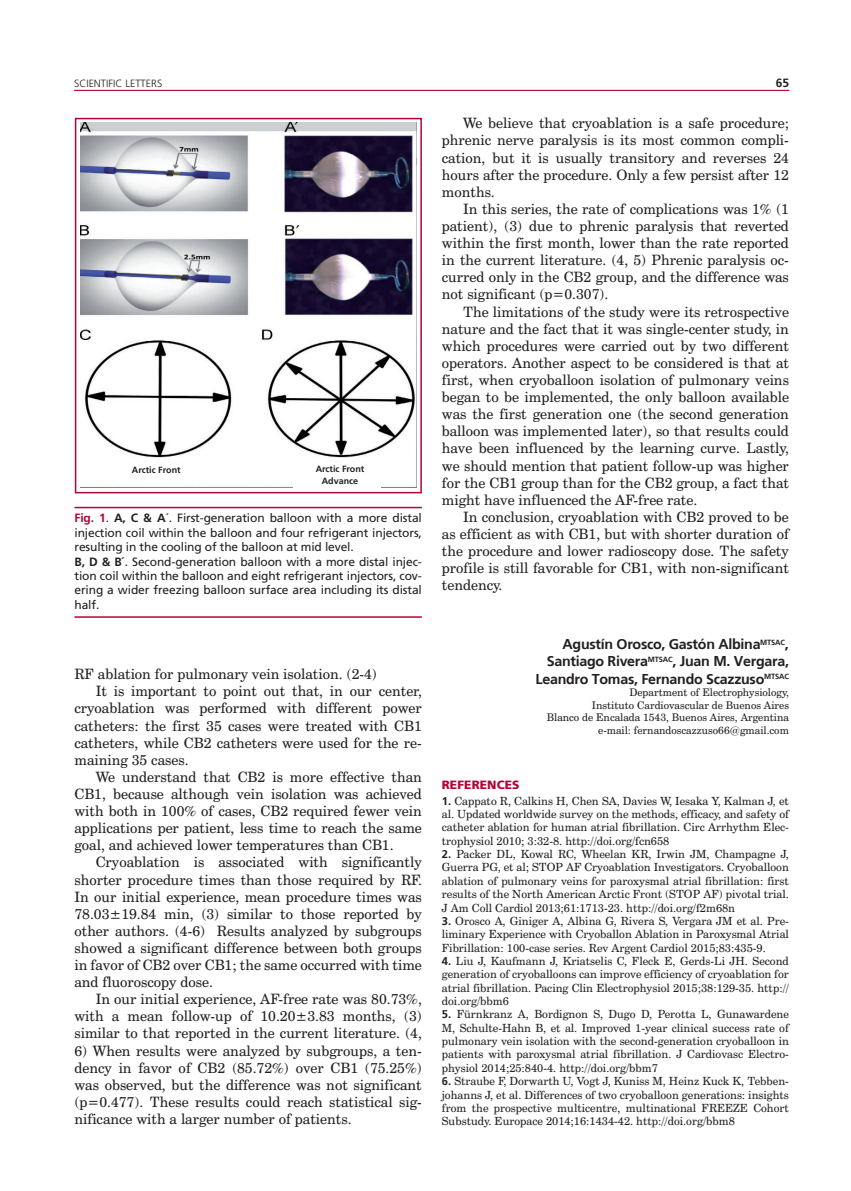
<style>
.page{position:relative;width:851px;height:1191px;background:#fff}
.page>*{position:absolute;margin:0;border:0;box-sizing:border-box;transform-origin:0 0}
.introduccion_y_resul{font:14.25px/17.1px "Century Schoolbook BT";color:#231f20;text-align:justify}
.introduccion_y_resul-2{font:700 14.25px "Frutiger";letter-spacing:-.02em;color:#231f20}
.t1{font:12px/14.4px "Frutiger LT Std";letter-spacing:-.01em;color:#231f20;text-align:justify}
.t2{font:12px "Frutiger Black B";letter-spacing:.01em;color:#b30437}
.t3{font:700 12px "Frutiger LT Std";color:#231f20}
.t4{font:11.25px/13.4px "Century Schoolbook BT";color:#231f20;text-align:justify}
.introduccion_y_resul-3{font:10.5px "Century Schoolbook BT";color:#231f20}
.t5{font:300 10.5px "Frutiger LT Std";color:#231f20}
.t6{font:700 9px "Frutiger LT Std";color:#231f20}
.s1{font-weight:700;color:#b30437}
.s2{font-family:"Frutiger";color:#b30437}
.s3{font-weight:700}
.s4{font-family:"Frutiger LT Std";font-weight:700}
</style>
<div class="page">
<hr style="left:74px;top:90px;width:715px;height:1px;background:#b30437">
<img style="left:80px;top:122px;width:336px;height:365px">
<div style="left:75px;top:118px;width:347px;height:375px;border:2px solid #b30437"></div>
<hr style="left:74px;top:616px;width:348px;height:2px;background:#b30437">
<hr style="left:74px;top:507px;width:348px;height:1px;background:#b30437">
<div style="left:118px;top:463px;width:76px;height:16px;background:#fff"></div>
<div style="left:293px;top:462px;width:88px;height:27px;background:#fff"></div>
<p class="t5" style="left:74px;top:77px;width:90px">SCIENTIFIC LETTERS</p>
<p class="t6" style="left:132px;top:464px;width:50px">Arctic Front</p>
<p class="t6" style="left:315px;top:464px;width:50px">Arctic Front</p>
<p class="t6" style="left:322px;top:476px;width:38px">Advance</p>
<p class="t1" style="left:74px;top:511px;width:349px"><span class="s1">Fig. 1</span><span class="s2">.</span> <span class="s3">A, C &amp; A</span>´. First-generation balloon with a more distal injection coil within the balloon and four refrigerant injectors, resulting in the cooling of the balloon at mid level.</p>
<p class="t1" style="left:74px;top:554px;width:349px"><span class="s3">B, D &amp; B´</span>. Second-generation balloon with a more distal injec&shy;tion coil within the balloon and eight refrigerant injectors, cov&shy;ering a wider freezing balloon surface area including its distal half.</p>
<p class="introduccion_y_resul" style="left:74px;top:665px;width:304px">RF ablation for pulmonary vein isolation. (2-4)</p>
<p class="introduccion_y_resul" style="left:74px;top:682px;width:349px;text-indent:21px">It is important to point out that, in our center, cryoablation was performed with different power catheters: the first 35 cases were treated with CB1 catheters, while CB2 catheters were used for the re&shy;maining 35 cases.</p>
<p class="introduccion_y_resul" style="left:74px;top:768px;width:349px;text-indent:21px">We understand that CB2 is more effective than CB1, because although vein isolation was achieved with both in 100% of cases, CB2 required fewer vein applications per patient, less time to reach the same goal, and achieved lower temperatures than CB1.</p>
<p class="introduccion_y_resul" style="left:74px;top:853px;width:349px;text-indent:21px">Cryoablation is associated with significantly shorter procedure times than those required by RF.<br>In our initial experience, mean procedure times was 78.03±19.84 min, (3) similar to those reported by other authors. (4-6) Results analyzed by subgroups showed a significant difference between both groups in favor of CB2 over CB1; the same occurred with time and fluoroscopy dose.</p>
<p class="introduccion_y_resul" style="left:74px;top:990px;width:349px;text-indent:21px">In our initial experience, AF-free rate was 80.73%, with a mean follow-up of 10.20±3.83 months, (3) similar to that reported in the current literature. (4,</p>
<p class="introduccion_y_resul" style="left:74px;top:1041px;width:349px">6) When results were analyzed by subgroups, a ten&shy;dency in favor of CB2 (85.72%) over CB1 (75.25%) was observed, but the difference was not significant (p=0.477). These results could reach statistical sig&shy;nificance with a larger number of patients.</p>
<p class="t3" style="left:775px;top:75px;width:15px">65</p>
<p class="introduccion_y_resul" style="left:442px;top:115px;width:348px;text-indent:21px">We believe that cryoablation is a safe procedure; phrenic nerve paralysis is its most common compli&shy;cation, but it is usually transitory and reverses 24 hours after the procedure. Only a few persist after 12 months.</p>
<p class="introduccion_y_resul" style="left:442px;top:200px;width:348px;text-indent:21px">In this series, the rate of complications was 1% (1 patient), (3) due to phrenic paralysis that reverted within the first month, lower than the rate reported in the current literature. (4, 5) Phrenic paralysis oc&shy;curred only in the CB2 group, and the difference was not significant (p=0.307).</p>
<p class="introduccion_y_resul" style="left:442px;top:303px;width:348px;text-indent:21px">The limitations of the study were its retrospective nature and the fact that it was single-center study, in which procedures were carried out by two different operators. Another aspect to be considered is that at first, when cryoballoon isolation of pulmonary veins began to be implemented, the only balloon available was the first generation one (the second generation balloon was implemented later), so that results could have been influenced by the learning curve. Lastly, we should mention that patient follow-up was higher for the CB1 group than for the CB2 group, a fact that might have influenced the AF-free rate.</p>
<p class="introduccion_y_resul" style="left:442px;top:508px;width:348px;text-indent:21px">In conclusion, cryoablation with CB2 proved to be as efficient as with CB1, but with shorter duration of the procedure and lower radioscopy dose. The safety profile is still favorable for CB1, with non-significant tendency.</p>
<p class="introduccion_y_resul-2" style="left:562px;top:636px;width:228px">Agustín Orosco, Gastón Albina<sup>MTSAC</sup>,</p>
<p class="introduccion_y_resul-2" style="left:546px;top:653px;width:244px">Santiago Rivera<sup>MTSAC</sup>, Juan M. Vergara,</p>
<p class="introduccion_y_resul-2" style="left:535px;top:670px;width:255px">Leandro Tomas, Fernando Scazzuso<sup>MTSAC</sup></p>
<p class="introduccion_y_resul-3" style="left:629px;top:686px;width:161px">Department of Electrophysiology,</p>
<p class="introduccion_y_resul-3" style="left:592px;top:698px;width:198px">Instituto Cardiovascular de Buenos Aires</p>
<p class="introduccion_y_resul-3" style="left:546px;top:711px;width:243px">Blanco de Encalada 1543, Buenos Aires, Argentina</p>
<p class="introduccion_y_resul-3" style="left:598px;top:724px;width:192px">e-mail: fernandoscazzuso66@gmail.com</p>
<p class="t2" style="left:442px;top:777px;width:79px">REFERENCES</p>
<p class="t4" style="left:442px;top:794px;width:348px"><span class="s4">1.</span> Cappato R, Calkins H, Chen SA, Davies W, Iesaka Y, Kalman J, et al. Updated worldwide survey on the methods, efficacy, and safety of catheter ablation for human atrial fibrillation. Circ Arrhythm Elec&shy;trophysiol 2010; 3:32-8. http://doi.org/fcn658</p>
<p class="t4" style="left:442px;top:847px;width:348px"><span class="s4">2.</span> Packer DL, Kowal RC, Wheelan KR, Irwin JM, Champagne J, Guerra PG, et al; STOP AF Cryoablation Investigators. Cryoballoon ablation of pulmonary veins for paroxysmal atrial fibrillation: first results of the North American Arctic Front (STOP AF) pivotal trial.<br>J Am Coll Cardiol 2013;61:1713-23. http://doi.org/f2m68n</p>
<p class="t4" style="left:442px;top:914px;width:348px"><span class="s4">3.</span> Orosco A, Giniger A, Albina G, Rivera S, Vergara JM et al. Pre&shy;liminary Experience with Cryoballon Ablation in Paroxysmal Atrial Fibrillation: 100-case series. Rev Argent Cardiol 2015;83:435-9.</p>
<p class="t4" style="left:442px;top:954px;width:348px"><span class="s4">4.</span> Liu J, Kaufmann J, Kriatselis C, Fleck E, Gerds-Li JH. Second generation of cryoballoons can improve efficiency of cryoablation for atrial fibrillation. Pacing Clin Electrophysiol 2015;38:129-35. http:// doi.org/bbm6</p>
<p class="t4" style="left:442px;top:1007px;width:348px"><span class="s4">5.</span> Fürnkranz A, Bordignon S, Dugo D, Perotta L, Gunawardene M, Schulte-Hahn B, et al. Improved 1-year clinical success rate of pulmonary vein isolation with the second-generation cryoballoon in patients with paroxysmal atrial fibrillation. J Cardiovasc Electro&shy;physiol 2014;25:840-4. http://doi.org/bbm7</p>
<p class="t4" style="left:442px;top:1074px;width:348px"><span class="s4">6.</span> Straube F, Dorwarth U, Vogt J, Kuniss M, Heinz Kuck K, Tebben&shy;johanns J, et al. Differences of two cryoballoon generations: insights from the prospective multicentre, multinational FREEZE Cohort Substudy. Europace 2014;16:1434-42. http://doi.org/bbm8</p>
</div>
